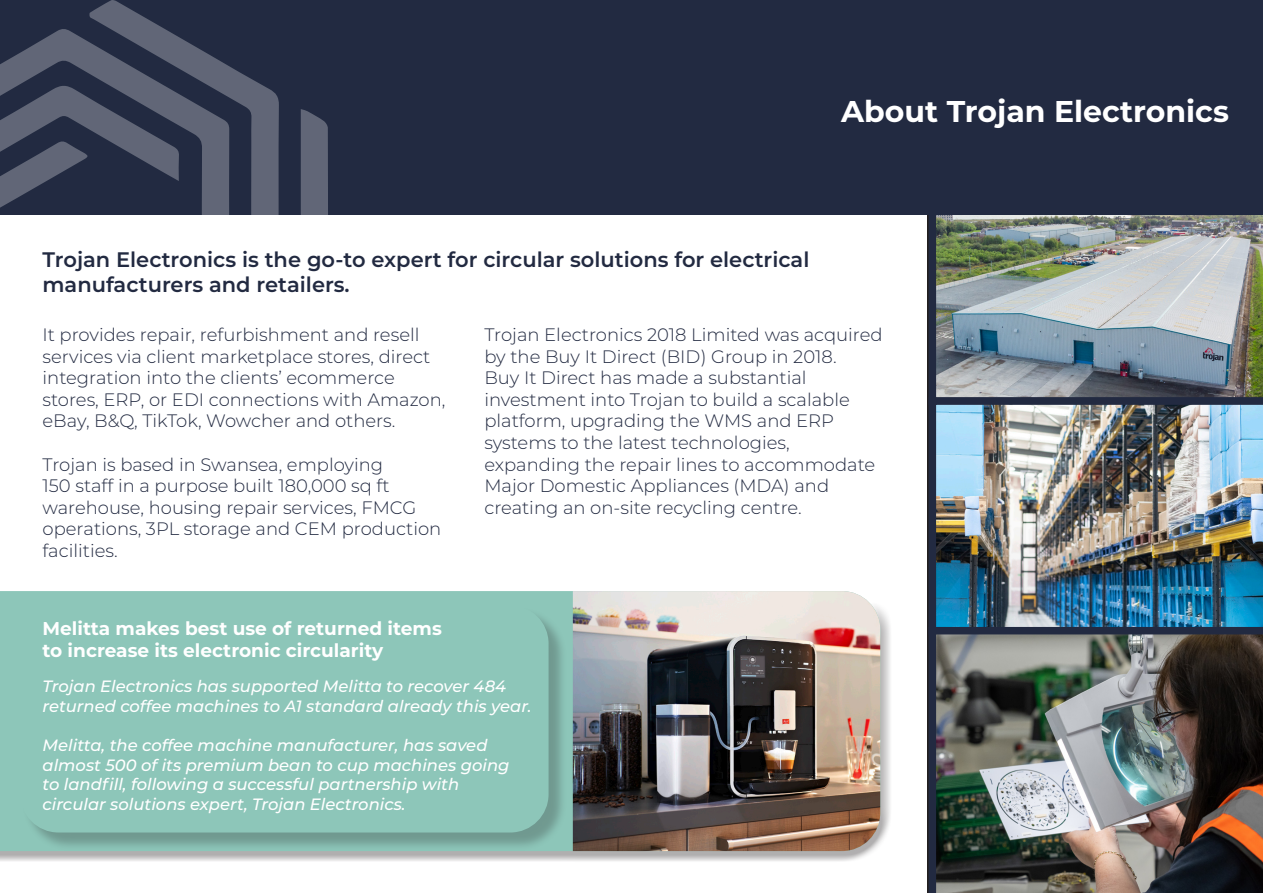
<style>
.page{position:relative;width:1263px;height:893px;background:#fff}
.page>*{position:absolute;margin:0;border:0;box-sizing:border-box;transform-origin:0 0}
.t1{font:700 30px "Montserrat";color:#fff}
.t2{font:600 21px/25.2px "Montserrat";color:#222a41}
.t3{font:700 18.6px/22.2px "Montserrat";color:#fff}
.t4{font:300 18px/21.6px "Montserrat";color:#222a41}
.t5{font:italic 500 16.35px/19.6px "Montserrat";color:#fff}
</style>
<div class="page">
<div style="left:927px;top:208px;width:17px;height:685px;background:#231f20"></div>
<img style="left:928px;top:215px;width:335px;height:182px">
<div style="left:0;top:0;width:1263px;height:215px;background:#222a41"></div>
<svg style="left:0;top:0;width:328px;height:215px"></svg>
<div style="left:0;top:602px;width:891px;height:260px;background:#231f20;opacity:.36"></div>
<div style="left:0;top:591px;width:573px;height:260px;background:#8dc6b9"></div>
<img style="left:573px;top:591px;width:307px;height:260px">
<div style="left:22px;top:607px;width:545px;height:244px;background:#231f20;opacity:.27"></div>
<div style="left:20px;top:605px;width:529px;height:227px;background:#8dc6b9;border-radius:38px"></div>
<img style="left:928px;top:397px;width:335px;height:230px">
<img style="left:928px;top:627px;width:335px;height:266px">
<p class="t1" style="left:841px;top:90px;width:389px">About Trojan Electronics</p>
<p class="t2" style="left:43px;top:246px;width:768px">Trojan Electronics is the go-to expert for circular solutions for electrical manufacturers and retailers.</p>
<p class="t4" style="left:43px;top:323px;width:404px">It provides repair, refurbishment and resell services via client marketplace stores, direct integration into the clients’ ecommerce stores, ERP, or EDI connections with Amazon, eBay, B&amp;Q, TikTok, Wowcher and others.</p>
<p class="t4" style="left:43px;top:453px;width:400px">Trojan is based in Swansea, employing<br>150 staff in a purpose built 180,000 sq ft warehouse, housing repair services, FMCG operations, 3PL storage and CEM production facilities.</p>
<p class="t3" style="left:43px;top:616px;width:401px">Melitta makes best use of returned items to increase its electronic circularity</p>
<p class="t4" style="left:484px;top:323px;width:400px">Trojan Electronics 2018 Limited was acquired by the Buy It Direct (BID) Group in 2018.</p>
<p class="t4" style="left:484px;top:366px;width:367px">Buy It Direct has made a substantial investment into Trojan to build a scalable platform, upgrading the WMS and ERP systems to the latest technologies,</p>
<p class="t4" style="left:484px;top:453px;width:392px">expanding the repair lines to accommodate<br>Major Domestic Appliances (MDA) and creating an on-site recycling centre.</p>
<p class="t5" style="left:43px;top:676px;width:491px">Trojan Electronics has supported Melitta to recover 484 returned coffee machines to A1 standard already this year.</p>
<p class="t5" style="left:43px;top:735px;width:469px">Melitta, the coffee machine manufacturer, has saved almost 500 of its premium bean to cup machines going</p>
<p class="t5" style="left:43px;top:774px;width:418px">to landfill, following a successful partnership with</p>
<p class="t5" style="left:43px;top:794px;width:365px">circular solutions expert, Trojan Electronics.</p>
</div>
